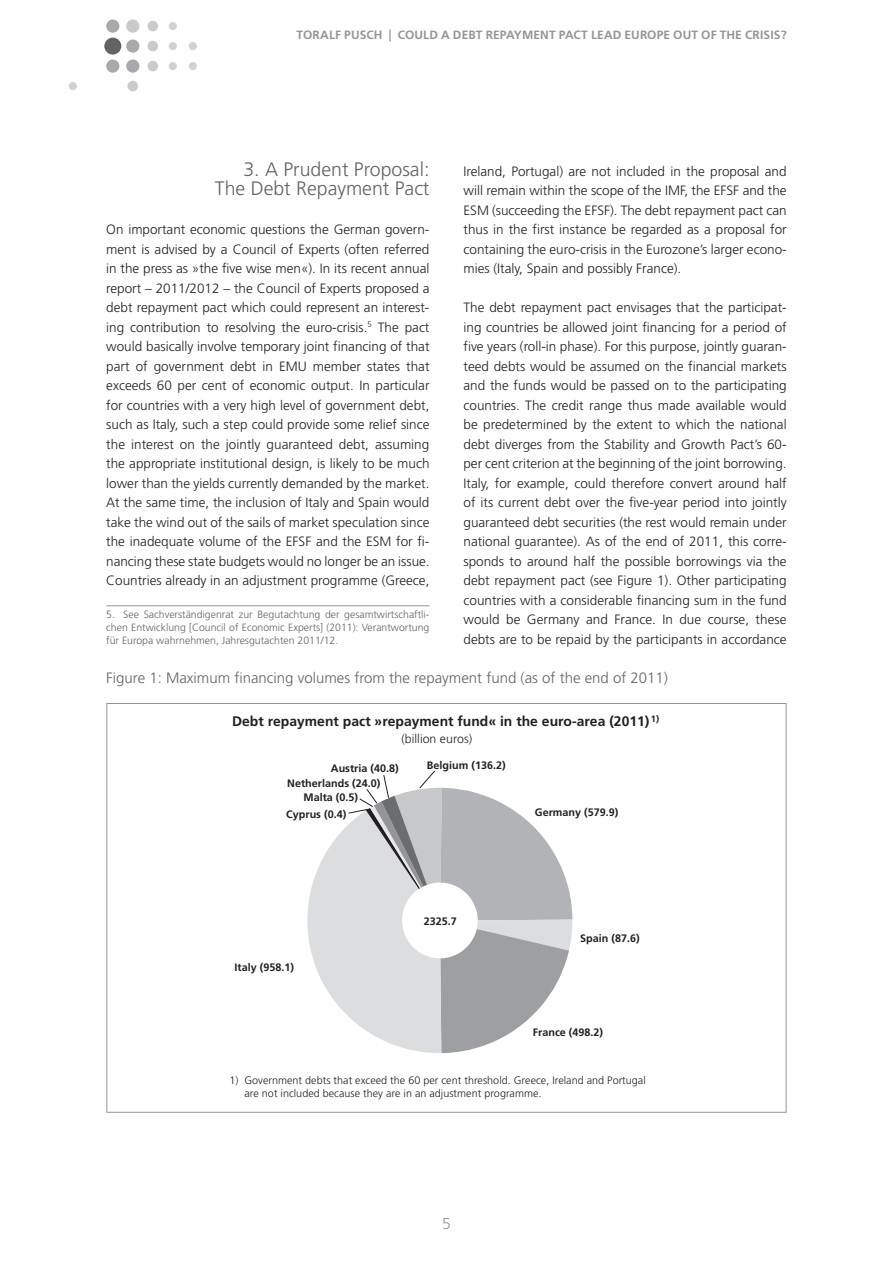
<style>
.page{position:relative;width:893px;height:1263px;background:#fff}
.page>*{position:absolute;margin:0;border:0;box-sizing:border-box;transform-origin:0 0}
._120_H1{font:300 19.5px/19.5px "Frutiger CE";color:#636366;text-align:right}
.t1{font:300 15.75px "Frutiger CE";color:#939598}
._330_B_U{font:300 15px "Frutiger CE";color:#636366}
.t2{font:700 13.95px "Frutiger CE";color:#231f20}
._201_Standard_O{font:300 13.5px/19.5px "Frutiger CE";color:#231f20;text-align:justify}
._200_Standard{font:300 13.5px/19.5px "Frutiger CE";color:#231f20;text-align:justify}
.t3{font:300 12.3px "Frutiger CE";color:#231f20}
.t4{font:700 12px "Frutiger CE";letter-spacing:.005em;color:#939598}
.t5{font:300 10.8px/12.9px "Frutiger CE";color:#231f20}
.t6{font:700 10.8px/14.5px "Frutiger CE";color:#231f20}
._380_Fussnote{font:300 10.5px/12.6px "Frutiger CE";color:#636366;text-align:justify}
.t7{font:700 9.3px "Frutiger CE";color:#231f20}
</style>
<div class="page">
<div style="left:104px;top:38px;width:17px;height:17px;background:#636366;border-radius:50%"></div>
<div style="left:69px;top:82px;width:8px;height:8px;background:#d1d2d4;border-radius:50%"></div>
<div style="left:127px;top:81px;width:11px;height:10px;background:#c9cacc;border-radius:50%"></div>
<div style="left:169px;top:22px;width:8px;height:8px;background:#d1d2d4;border-radius:50%"></div>
<div style="left:147px;top:21px;width:11px;height:10px;background:#c9cacc;border-radius:50%"></div>
<div style="left:189px;top:42px;width:8px;height:8px;background:#d1d2d4;border-radius:50%"></div>
<div style="left:169px;top:42px;width:8px;height:8px;background:#d1d2d4;border-radius:50%"></div>
<div style="left:147px;top:41px;width:11px;height:10px;background:#c9cacc;border-radius:50%"></div>
<div style="left:189px;top:62px;width:8px;height:8px;background:#d1d2d4;border-radius:50%"></div>
<div style="left:169px;top:62px;width:8px;height:8px;background:#d1d2d4;border-radius:50%"></div>
<div style="left:147px;top:61px;width:11px;height:10px;background:#c9cacc;border-radius:50%"></div>
<div style="left:126px;top:20px;width:13px;height:13px;background:#c9cacc;border-radius:50%"></div>
<div style="left:106px;top:20px;width:13px;height:13px;background:#a8a9ad;border-radius:50%"></div>
<div style="left:126px;top:39px;width:13px;height:14px;background:#a8a9ad;border-radius:50%"></div>
<div style="left:126px;top:59px;width:13px;height:14px;background:#a8a9ad;border-radius:50%"></div>
<div style="left:106px;top:59px;width:13px;height:14px;background:#a8a9ad;border-radius:50%"></div>
<hr style="left:106px;top:605px;width:323px;height:1px;background:#939598">
<svg style="left:307px;top:771px;width:265px;height:282px"></svg>
<p class="t4" style="left:296px;top:28px;width:16px">Toralf</p>
<p class="t4" style="left:344px;top:28px;width:16px">Pusch</p>
<p class="t4" style="left:389px;top:28px;width:26px">| Could</p>
<p class="t4" style="left:441px;top:28px;width:29px">a Debt</p>
<p class="t4" style="left:486px;top:28px;width:56px">Repayment</p>
<p class="t4" style="left:559px;top:28px;width:15px">Pact</p>
<p class="t4" style="left:591px;top:28px;width:15px">Lead</p>
<p class="t4" style="left:624px;top:28px;width:16px">Europe</p>
<p class="t4" style="left:673px;top:28px;width:55px">Outofthe</p>
<p class="t4" style="left:745px;top:28px;width:14px">Crisis</p>
<p class="t4" style="left:781px;top:28px;width:7px">?</p>
<p class="_120_H1" style="left:215px;top:159px;width:216px">3. A Prudent Proposal:<br>The Debt Repayment Pact</p>
<p class="_201_Standard_O" style="left:106px;top:219px;width:325px">On important economic questions the German govern&shy;ment is advised by a Council of Experts (often referred in the press as »the five wise men«). In its recent annual report – 2011/2012 – the Council of Experts proposed a debt repayment pact which could represent an interest&shy;ing contribution to resolving the euro-crisis.<sup>5</sup> The pact would basically involve temporary joint financing of that part of government debt in EMU member states that exceeds 60 per cent of economic output. In particular for countries with a very high level of government debt, such as Italy, such a step could provide some relief since the interest on the jointly guaranteed debt, assuming the appropriate institutional design, is likely to be much lower than the yields currently demanded by the market.<br>At the same time, the inclusion of Italy and Spain would take the wind out of the sails of market speculation since the inadequate volume of the EFSF and the ESM for fi&shy;nancing these state budgets would no longer be an issue.<br>Countries already in an adjustment programme (Greece,</p>
<p class="_380_Fussnote" style="left:106px;top:608px;width:325px">5. See Sachverständigenrat zur Begutachtung der gesamtwirtschaftli&shy;chen Entwicklung [Council of Economic Experts] (2011): Verantwortung für Europa wahrnehmen, Jahresgutachten 2011/12.</p>
<p class="_201_Standard_O" style="left:463px;top:161px;width:325px">Ireland, Portugal) are not included in the proposal and will remain within the scope of the IMF, the EFSF and the ESM (succeeding the EFSF). The debt repayment pact can thus in the first instance be regarded as a proposal for containing the euro-crisis in the Eurozone’s larger econo&shy;mies (Italy, Spain and possibly France).</p>
<p class="_200_Standard" style="left:463px;top:297px;width:325px">The debt repayment pact envisages that the participat&shy;ing countries be allowed joint financing for a period of five years (roll-in phase). For this purpose, jointly guaran&shy;teed debts would be assumed on the financial markets and the funds would be passed on to the participating countries. The credit range thus made available would be predetermined by the extent to which the national debt diverges from the Stability and Growth Pact’s 60- per cent criterion at the beginning of the joint borrowing.<br>Italy, for example, could therefore convert around half of its current debt over the five-year period into jointly guaranteed debt securities (the rest would remain under national guarantee). As of the end of 2011, this corre&shy;sponds to around half the possible borrowings via the debt repayment pact (see Figure 1). Other participating countries with a considerable financing sum in the fund would be Germany and France. In due course, these debts are to be repaid by the participants in accordance</p>
<p class="_330_B_U" style="left:106px;top:669px;width:563px">Figure 1: Maximum financing volumes from the repayment fund (as of the end of 2011)</p>
<p class="t7" style="left:651px;top:713px;width:10px">1)</p>
<p class="t2" style="left:232px;top:712px;width:419px">Debt repayment pact »repayment fund« in the euro-area (2011)</p>
<p class="t3" style="left:401px;top:731px;width:72px">(billion euros)</p>
<p class="t6" style="left:287px;top:761px;width:113px;text-indent:44px">Austria (40.8)<br>Netherlands (24.0)</p>
<p class="t6" style="left:427px;top:757px;width:80px">Belgium (136.2)</p>
<p class="t6" style="left:286px;top:807px;width:62px">Cyprus (0.4)</p>
<p class="t6" style="left:303px;top:790px;width:56px">Malta (0.5)</p>
<p class="t6" style="left:535px;top:805px;width:85px">Germany (579.9)</p>
<p class="t6" style="left:234px;top:960px;width:61px">Italy (958.1)</p>
<p class="t6" style="left:424px;top:914px;width:35px">2325.7</p>
<p class="t6" style="left:580px;top:931px;width:61px">Spain (87.6)</p>
<p class="t6" style="left:533px;top:1025px;width:72px">France (498.2)</p>
<p class="t5" style="left:244px;top:1073px;width:403px;text-indent:-15px">1) Government debts that exceed the 60 per cent threshold. Greece, Ireland and Portugal are not included because they are in an adjustment programme.</p>
<p class="t1" style="left:442px;top:1214px;width:10px">5</p>
</div>
